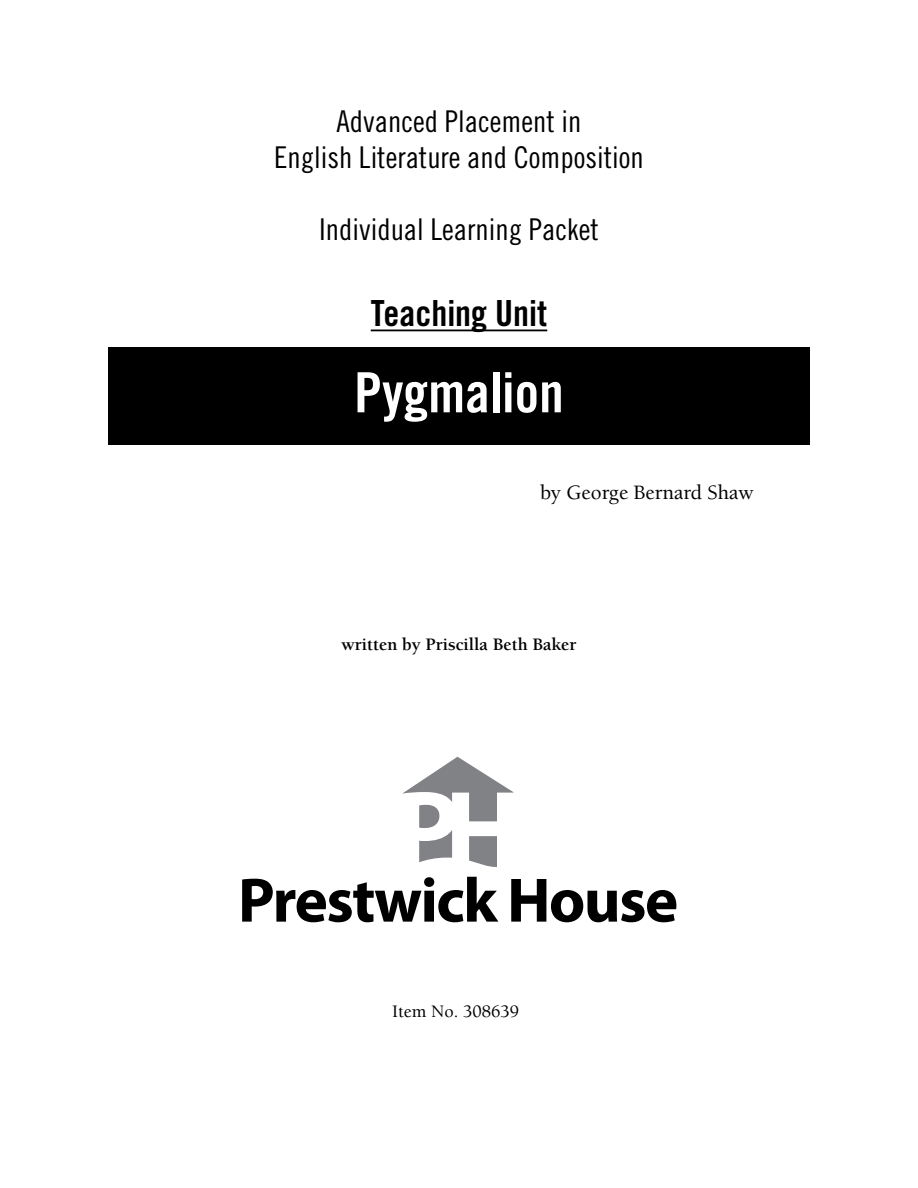
<style>
.page{position:relative;width:918px;height:1188px;background:#fff}
.page>*{position:absolute;margin:0;border:0;box-sizing:border-box;transform-origin:0 0}
.t1{font:55.5px "Trade Gothic Bold Cond Twenty";color:#fff}
.t2{font:36px "Trade Gothic Bold Cond Twenty";color:#000}
.t3{font:30px/36px "Trade Gothic Cond Eighteen";color:#000;text-align:center}
.t4{font:500 21px "Berkeley";color:#000}
.t5{font:700 18px "Berkeley";color:#000}
.t6{font:500 18px "Berkeley";color:#000}
</style>
<div class="page">
<div style="left:108px;top:347px;width:702px;height:98px;background:#000"></div>
<hr style="left:371px;top:330px;width:176px;height:1px;background:#000">
<svg style="left:242px;top:877px;width:256px;height:45px"></svg>
<svg style="left:511px;top:879px;width:165px;height:43px"></svg>
<svg style="left:403px;top:757px;width:110px;height:110px"></svg>
<p class="t3" style="left:274px;top:103px;width:371px">Advanced Placement in<br>English Literature and Composition</p>
<p class="t3" style="left:319px;top:211px;width:281px">Individual Learning Packet</p>
<p class="t2" style="left:371px;top:291px;width:178px">Teaching Unit</p>
<h1 class="t1" style="left:354px;top:359px;width:211px">Pygmalion</h1>
<p class="t4" style="left:540px;top:481px;width:215px">by George Bernard Shaw</p>
<p class="t5" style="left:341px;top:635px;width:237px">written by Priscilla Beth Baker</p>
<p class="t6" style="left:392px;top:1002px;width:129px">Item No. 308639</p>
</div>
